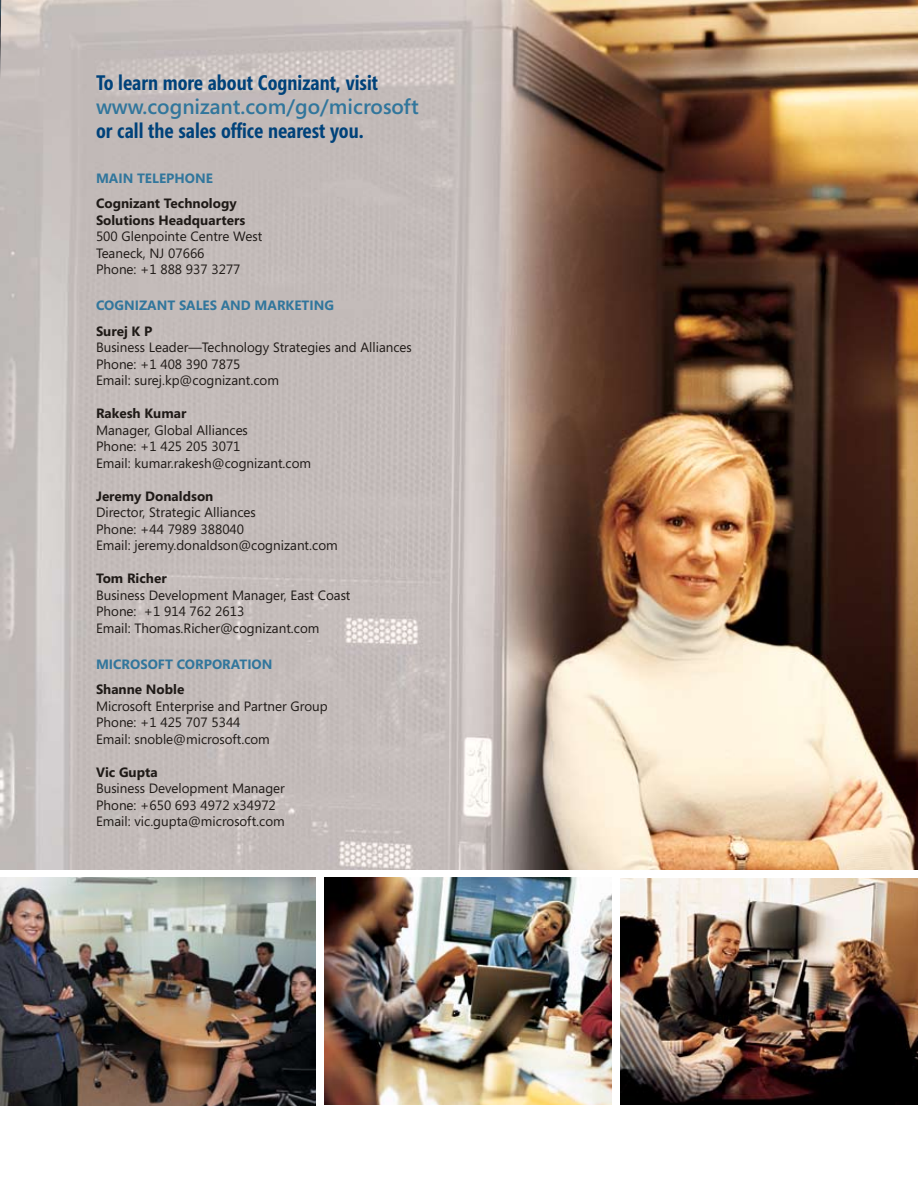
<style>
.page{position:relative;width:918px;height:1188px;background:#fff}
.page>*{position:absolute;margin:0;border:0;box-sizing:border-box;transform-origin:0 0}
.t1{font:700 21px "Segoe Condensed";color:#00427a}
.t2{font:600 21px "Segoe";color:#31769c}
.t3{font:13.5px/16.5px "Segoe";color:#1f1a17}
.t4{font:700 13.5px/16.5px "Segoe";color:#1f1a17}
.t5{font:700 13.5px "Segoe";color:#31769c}
</style>
<div class="page">
<img style="left:0;top:0;width:918px;height:869px">
<img style="left:0;top:0;width:2px;height:105px">
<img style="left:324px;top:877px;width:288px;height:228px">
<img style="left:620px;top:878px;width:298px;height:227px">
<img style="left:0;top:878px;width:315px;height:228px">
<h1 class="t1" style="left:96px;top:69px;width:284px">To learn more about Cognizant, visit</h1>
<h1 class="t2" style="left:96px;top:92px;width:325px">www.cognizant.com/go/microsoft</h1>
<h1 class="t1" style="left:96px;top:117px;width:269px">or call the sales office nearest you.</h1>
<p class="t5" style="left:96px;top:168px;width:118px">MAIN TELEPHONE</p>
<p class="t4" style="left:96px;top:195px;width:151px">Cognizant Technology<br>Solutions Headquarters</p>
<p class="t3" style="left:96px;top:228px;width:168px">500 Glenpointe Centre West<br>Teaneck, NJ 07666<br>Phone: +1 888 937 3277</p>
<p class="t5" style="left:96px;top:296px;width:240px">COGNIZANT SALES AND MARKETING</p>
<p class="t4" style="left:96px;top:322px;width:58px">Surej K P</p>
<p class="t3" style="left:96px;top:339px;width:317px">Business Leader—Technology Strategies and Alliances<br>Phone: +1 408 390 7875<br>Email: surej.kp@cognizant.com</p>
<p class="t4" style="left:96px;top:405px;width:92px">Rakesh Kumar</p>
<p class="t3" style="left:96px;top:421px;width:217px">Manager, Global Alliances<br>Phone: +1 425 205 3071<br>Email: kumar.rakesh@cognizant.com</p>
<p class="t4" style="left:96px;top:487px;width:119px">Jeremy Donaldson</p>
<p class="t3" style="left:96px;top:504px;width:243px">Director, Strategic Alliances<br>Phone: +44 7989 388040<br>Email: jeremy.donaldson@cognizant.com</p>
<p class="t4" style="left:96px;top:570px;width:72px">Tom Richer</p>
<p class="t3" style="left:96px;top:586px;width:256px">Business Development Manager, East Coast<br>Phone: +1 914 762 2613<br>Email: Thomas.Richer@cognizant.com</p>
<p class="t5" style="left:96px;top:654px;width:178px">MICROSOFT CORPORATION</p>
<p class="t4" style="left:96px;top:681px;width:90px">Shanne Noble</p>
<p class="t3" style="left:96px;top:697px;width:233px">Microsoft Enterprise and Partner Group<br>Phone: +1 425 707 5344<br>Email: snoble@microsoft.com</p>
<p class="t4" style="left:96px;top:763px;width:63px">Vic Gupta</p>
<p class="t3" style="left:96px;top:780px;width:190px">Business Development Manager<br>Phone: +650 693 4972 x34972<br>Email: vic.gupta@microsoft.com</p>
</div>
